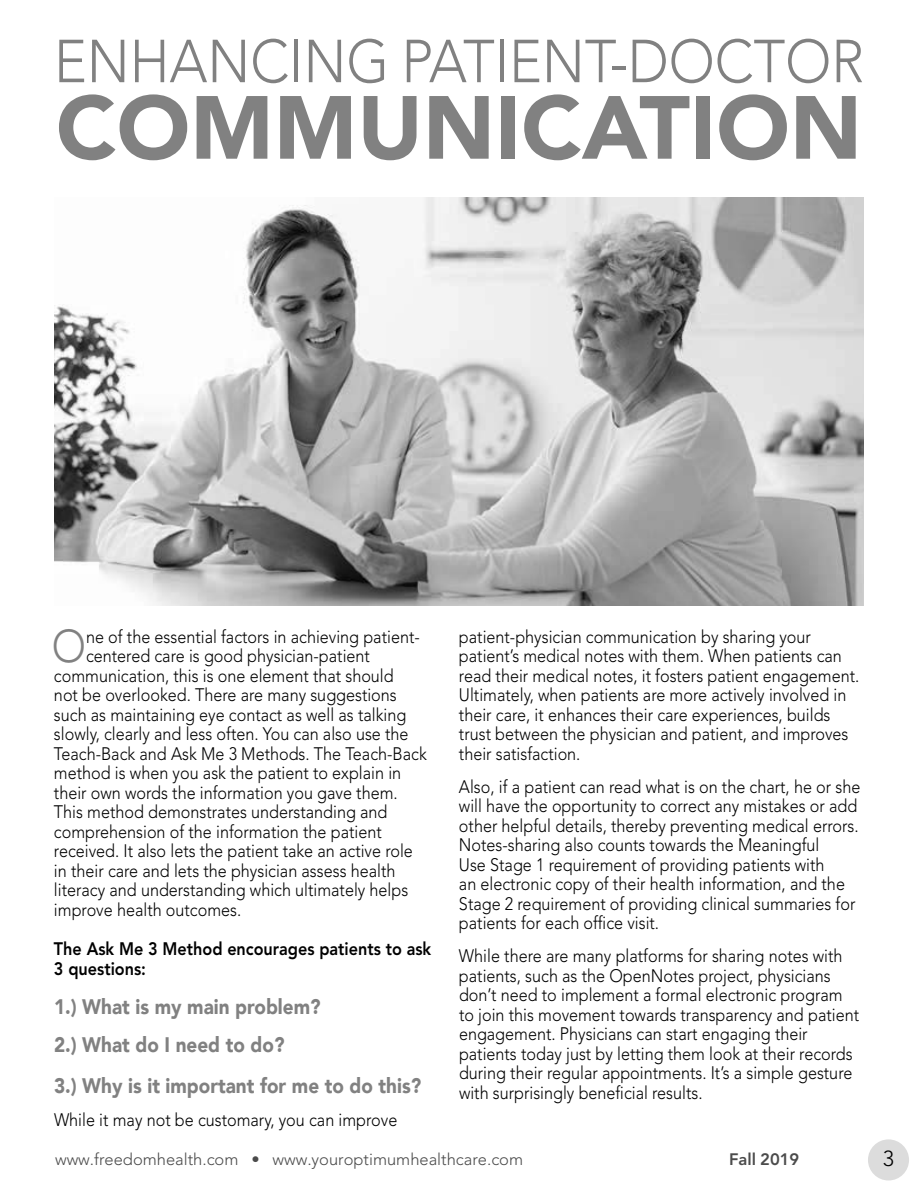
<style>
.page{position:relative;width:918px;height:1188px;background:#fff}
.page>*{position:absolute;margin:0;border:0;box-sizing:border-box;transform-origin:0 0}
.t1{font:900 88.5px "Avenir";color:#818181}
.t2{font:300 60px "Avenir";color:#818181;scale:.92 1}
.t3{font:300 45.6px "Avenir";color:#818181;scale:.9 1}
.t4{font:300 21.6px "Avenir";color:#000}
.t5{font:900 21px "Avenir";color:#818181;scale:.9 1}
.t6{font:300 18px/19.5px "Avenir";color:#000;scale:.9 1}
.t7{font:800 18px "Avenir";color:#000;scale:.9 1}
.t8{font:300 16.5px "Avenir";color:#4b4b4b}
.t9{font:800 16.5px "Avenir";color:#4b4b4b}
</style>
<div class="page">
<div style="left:868px;top:1139px;width:41px;height:41px;background:#d8d8d8;border-radius:50%"></div>
<img style="left:54px;top:198px;width:810px;height:407px">
<p class="t2" style="left:54px;top:26px;width:882px">ENHANCING PATIENT-DOCTOR</p>
<p class="t1" style="left:56px;top:52px;width:808px">COMMUNICATION</p>
<p class="t3" style="left:52px;top:620px;width:39px">O</p>
<p class="t6" style="left:86px;top:627px;width:372px">ne of the essential factors in achieving patient-</p>
<p class="t6" style="left:459px;top:627px;width:393px">patient-physician communication by sharing your</p>
<p class="t6" style="left:86px;top:646px;width:317px">centered care is good physician-patient</p>
<p class="t6" style="left:459px;top:646px;width:427px">patient’s medical notes with them. When patients can</p>
<p class="t6" style="left:54px;top:666px;width:379px">communication, this is one element that should</p>
<p class="t6" style="left:459px;top:666px;width:446px">read their medical notes, it fosters patient engagement.</p>
<p class="t6" style="left:54px;top:685px;width:382px">not be overlooked. There are many suggestions</p>
<p class="t6" style="left:459px;top:685px;width:432px">Ultimately, when patients are more actively involved in</p>
<p class="t6" style="left:54px;top:705px;width:393px">such as maintaining eye contact as well as talking</p>
<p class="t6" style="left:459px;top:705px;width:414px">their care, it enhances their care experiences, builds</p>
<p class="t6" style="left:54px;top:724px;width:395px">slowly, clearly and less often. You can also use the</p>
<p class="t6" style="left:459px;top:724px;width:434px">trust between the physician and patient, and improves</p>
<p class="t6" style="left:54px;top:744px;width:416px">Teach-Back and Ask Me 3 Methods. The Teach-Back</p>
<p class="t6" style="left:459px;top:744px;width:137px">their satisfaction.</p>
<p class="t6" style="left:54px;top:763px;width:387px">method is when you ask the patient to explain in</p>
<p class="t6" style="left:459px;top:777px;width:447px">Also, if a patient can read what is on the chart, he or she</p>
<p class="t6" style="left:54px;top:783px;width:383px">their own words the information you gave them.</p>
<p class="t6" style="left:459px;top:796px;width:444px">will have the opportunity to correct any mistakes or add</p>
<p class="t6" style="left:54px;top:802px;width:372px">This method demonstrates understanding and</p>
<p class="t6" style="left:459px;top:816px;width:446px">other helpful details, thereby preventing medical errors.</p>
<p class="t6" style="left:54px;top:822px;width:366px">comprehension of the information the patient</p>
<p class="t6" style="left:459px;top:835px;width:402px">Notes-sharing also counts towards the Meaningful</p>
<p class="t6" style="left:54px;top:841px;width:400px">received. It also lets the patient take an active role</p>
<p class="t6" style="left:459px;top:855px;width:408px">Use Stage 1 requirement of providing patients with</p>
<p class="t6" style="left:54px;top:861px;width:381px">in their care and lets the physician assess health</p>
<p class="t6" style="left:459px;top:874px;width:430px">an electronic copy of their health information, and the</p>
<p class="t6" style="left:54px;top:880px;width:395px">literacy and understanding which ultimately helps</p>
<p class="t6" style="left:459px;top:894px;width:442px">Stage 2 requirement of providing clinical summaries for</p>
<p class="t6" style="left:54px;top:900px;width:210px">improve health outcomes.</p>
<p class="t6" style="left:459px;top:913px;width:224px">patients for each office visit.</p>
<p class="t7" style="left:54px;top:938px;width:421px">The Ask Me 3 Method encourages patients to ask</p>
<p class="t6" style="left:459px;top:946px;width:428px">While there are many platforms for sharing notes with</p>
<p class="t7" style="left:54px;top:958px;width:104px">3 questions:</p>
<p class="t6" style="left:459px;top:966px;width:415px">patients, such as the OpenNotes project, physicians</p>
<p class="t5" style="left:54px;top:988px;width:298px">1.) What is my main problem?</p>
<p class="t6" style="left:459px;top:985px;width:446px">don’t need to implement a formal electronic program to join this movement towards transparency and patient</p>
<p class="t5" style="left:54px;top:1027px;width:258px">2.) What do I need to do?</p>
<p class="t6" style="left:459px;top:1024px;width:439px">engagement. Physicians can start engaging their patients today just by letting them look at their records</p>
<p class="t5" style="left:54px;top:1067px;width:410px">3.) Why is it important for me to do this?</p>
<p class="t6" style="left:459px;top:1063px;width:439px">during their regular appointments. It’s a simple gesture with surprisingly beneficial results.</p>
<p class="t6" style="left:54px;top:1110px;width:383px">While it may not be customary, you can improve</p>
<p class="t8" style="left:55px;top:1149px;width:470px">www.freedomhealth.com • www.youroptimumhealthcare.com</p>
<p class="t9" style="left:729px;top:1149px;width:72px">Fall 2019</p>
<p class="t4" style="left:883px;top:1146px;width:13px">3</p>
</div>
